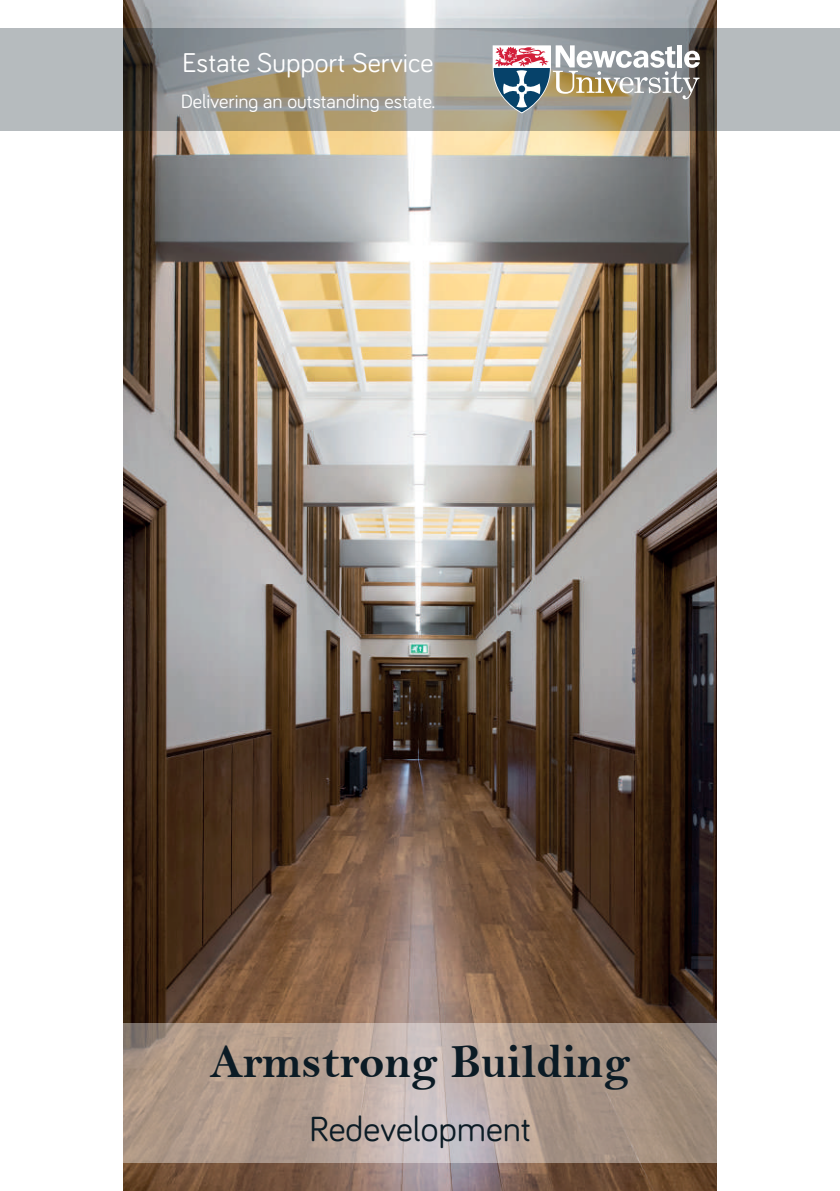
<style>
.page{position:relative;width:840px;height:1191px;background:#fff}
.page>*{position:absolute;margin:0;border:0;box-sizing:border-box;transform-origin:0 0}
.t1{font:48px "Bell MT Bold";color:#0b1b25}
.t2{font:36px "Bariol";color:#0b1b25}
.t3{font:28px "Bariol";color:#fff}
.t4{font:20px "Bariol";color:#fff}
</style>
<div class="page">
<img style="left:123px;top:0;width:593px;height:1191px">
<svg style="left:0;top:28px;width:839px;height:102px;background:#9f9f98"></svg>
<svg style="left:492px;top:45px;width:207px;height:68px"></svg>
<svg style="left:123px;top:1023px;width:594px;height:139px;background:#b29f93"></svg>
<h3 class="t3" style="left:182px;top:44px;width:253px">Estate Support Service</h3>
<p class="t4" style="left:180px;top:88px;width:256px">Delivering an outstanding estate.</p>
<h1 class="t1" style="left:209px;top:1033px;width:422px">Armstrong Building</h1>
<h2 class="t2" style="left:309px;top:1104px;width:223px">Redevelopment</h2>
</div>
